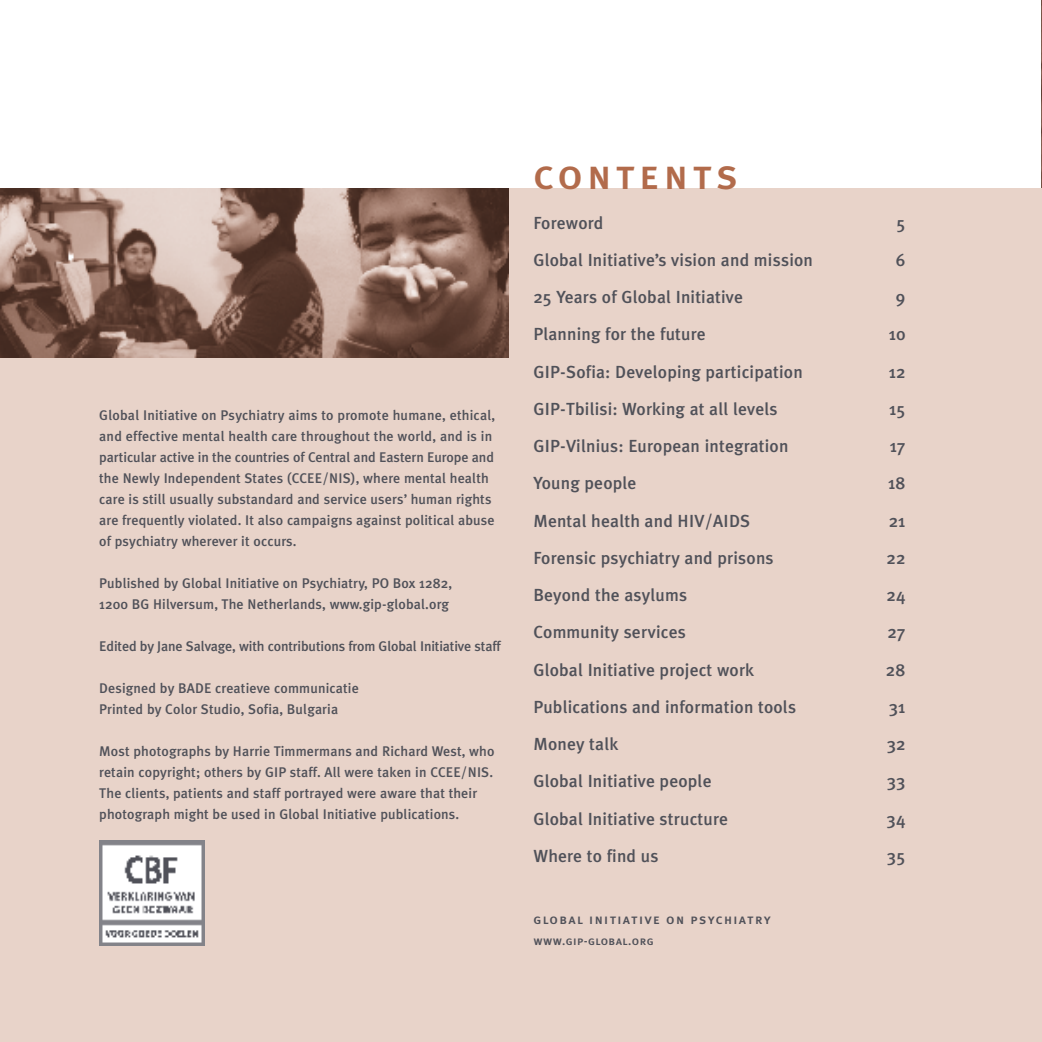
<style>
.page{position:relative;width:1042px;height:1042px;background:#fff}
.page>*{position:absolute;margin:0;border:0;box-sizing:border-box;transform-origin:0 0}
.t1{font:42px "Meta Plus Medium Caps";letter-spacing:.1em;color:#b26b4b}
.t2{font:500 17.5px "Meta Plus";letter-spacing:.01em;color:#505159}
.t3{font:500 14px/21px "Meta Plus";letter-spacing:.01em;color:#505159}
.t4{font:500 14px "Meta Plus";letter-spacing:-.01em;color:#505159}
.t5{font:14px "Meta Plus Medium Caps";letter-spacing:.1em;color:#505159}
.t6{font:12.25px "Meta Plus Medium Caps";letter-spacing:.035em;color:#505159}
</style>
<div class="page">
<img style="left:1041px;top:0;width:1px;height:189px">
<div style="left:0;top:189px;width:1042px;height:853px;background:#e8d3c9"></div>
<img style="left:99px;top:840px;width:105px;height:105px">
<img style="left:0;top:189px;width:508px;height:168px">
<p class="t3" style="left:99px;top:405px;width:397px">Global Initiative on Psychiatry aims to promote humane, ethical, and effective mental health care throughout the world, and is in particular active in the countries of Central and Eastern Europe and the Newly Independent States (CCEE/NIS), where mental health care is still usually substandard and service users’ human rights are frequently violated. It also campaigns against political abuse of psychiatry wherever it occurs.</p>
<p class="t3" style="left:99px;top:573px;width:354px">Published by Global Initiative on Psychiatry, PO Box 1282,<br>1200 BG Hilversum, The Netherlands, www.gip-global.org</p>
<p class="t4" style="left:99px;top:638px;width:403px">Edited by Jane Salvage, with contributions from Global Initiative staff</p>
<p class="t3" style="left:99px;top:678px;width:261px">Designed by BADE creatieve communicatie<br>Printed by Color Studio, Sofia, Bulgaria</p>
<p class="t3" style="left:99px;top:741px;width:397px">Most photographs by Harrie Timmermans and Richard West, who retain copyright; others by GIP staff. All were taken in CCEE/NIS.<br>The clients, patients and staff portrayed were aware that their photograph might be used in Global Initiative publications.</p>
<h1 class="t1" style="left:533px;top:150px;width:206px">contents</h1>
<p class="t2" style="left:533px;top:212px;width:72px">Foreword</p>
<p class="t2" style="left:896px;top:212px;width:10px">5</p>
<p class="t2" style="left:533px;top:250px;width:281px">Global Initiative’s vision and mission</p>
<p class="t2" style="left:896px;top:250px;width:11px">6</p>
<p class="t2" style="left:533px;top:287px;width:211px">25 Years of Global Initiative</p>
<p class="t2" style="left:896px;top:287px;width:11px">9</p>
<p class="t2" style="left:533px;top:324px;width:174px">Planning for the future</p>
<p class="t2" style="left:889px;top:324px;width:18px">10</p>
<p class="t2" style="left:533px;top:361px;width:271px">GIP-Sofia: Developing participation</p>
<p class="t2" style="left:889px;top:361px;width:18px">12</p>
<p class="t2" style="left:533px;top:399px;width:246px">GIP-Tbilisi: Working at all levels</p>
<p class="t2" style="left:889px;top:399px;width:18px">15</p>
<p class="t2" style="left:533px;top:436px;width:256px">GIP-Vilnius: European integration</p>
<p class="t2" style="left:889px;top:436px;width:17px">17</p>
<p class="t2" style="left:533px;top:473px;width:105px">Young people</p>
<p class="t2" style="left:888px;top:473px;width:19px">18</p>
<p class="t2" style="left:533px;top:510px;width:218px">Mental health and HIV/AIDS</p>
<p class="t2" style="left:888px;top:510px;width:18px">21</p>
<p class="t2" style="left:533px;top:548px;width:242px">Forensic psychiatry and prisons</p>
<p class="t2" style="left:886px;top:548px;width:21px">22</p>
<p class="t2" style="left:533px;top:585px;width:155px">Beyond the asylums</p>
<p class="t2" style="left:886px;top:585px;width:21px">24</p>
<p class="t2" style="left:533px;top:622px;width:154px">Community services</p>
<p class="t2" style="left:887px;top:622px;width:20px">27</p>
<p class="t2" style="left:533px;top:659px;width:222px">Global Initiative project work</p>
<p class="t2" style="left:886px;top:659px;width:21px">28</p>
<p class="t2" style="left:533px;top:697px;width:264px">Publications and information tools</p>
<p class="t2" style="left:889px;top:697px;width:18px">31</p>
<p class="t2" style="left:533px;top:734px;width:86px">Money talk</p>
<p class="t2" style="left:887px;top:734px;width:20px">32</p>
<p class="t2" style="left:533px;top:771px;width:180px">Global Initiative people</p>
<p class="t2" style="left:887px;top:771px;width:20px">33</p>
<p class="t2" style="left:533px;top:808px;width:196px">Global Initiative structure</p>
<p class="t2" style="left:887px;top:808px;width:20px">34</p>
<p class="t2" style="left:533px;top:845px;width:127px">Where to find us</p>
<p class="t2" style="left:887px;top:845px;width:20px">35</p>
<p class="t5" style="left:533px;top:911px;width:239px">global initiative on psychiatry</p>
<p class="t6" style="left:533px;top:934px;width:122px">www.gip-global.org</p>
</div>
